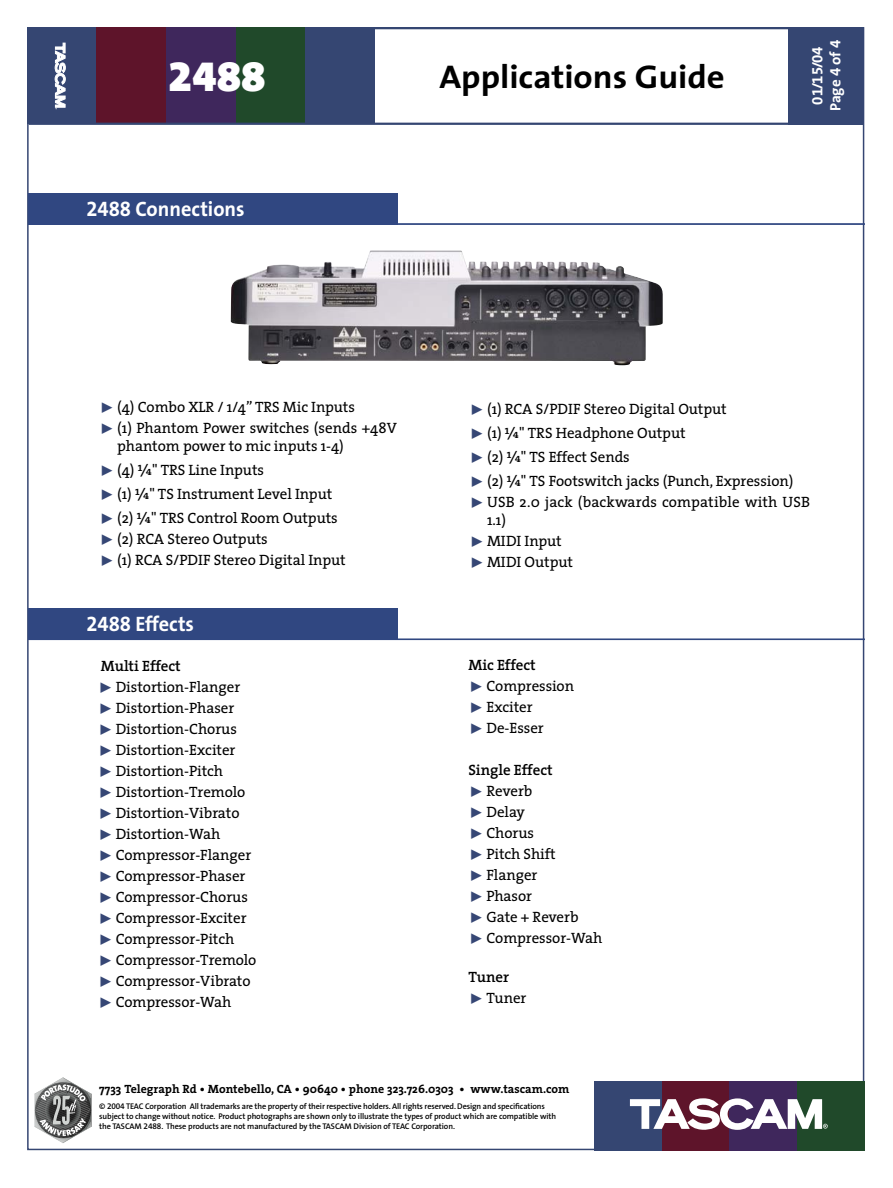
<style>
.page{position:relative;width:893px;height:1188px;background:#fff}
.page>*{position:absolute;margin:0;border:0;box-sizing:border-box;transform-origin:0 0}
.t1{font:42px "The Sans Black Expert";color:#fff;scale:1.05 1}
.t2{font:700 33px "The Sans";color:#000;scale:1.05 1}
.t3{font:700 21px "The Sans";color:#fff}
.t4{font:15px/21px "The Serif";letter-spacing:-.005em;color:#000}
.t5{font:600 15px/21px "The Serif";letter-spacing:-.005em;color:#000}
.t6{font:15px "The Sans Bold Expert";color:#fff}
.t7{font:700 15px "The Sans";letter-spacing:-.005em;color:#fff}
.t8{font:700 12px "The Serif";color:#000}
.t9{font:600 8.25px/9.9px "The Sans";letter-spacing:-.015em;color:#000}
.s1{font-family:"The Sans Bold Expert";font-weight:400}
.s2{font-family:"The Serif Expert";color:#364775}
.s3{font-family:"The Serif Expert"}
.s4{font-weight:600}
.s5{font-family:"The Serif Expert";font-weight:400;color:#364775}
.s6{font-weight:400}
.s7{font-family:"The Sans Semi Bold Expert";font-weight:400}
</style>
<div class="page">
<img style="left:231px;top:261px;width:432px;height:104px">
<div style="left:788px;top:27px;width:76px;height:97px;background:#354672"></div>
<div style="left:27px;top:27px;width:70px;height:97px;background:#354672"></div>
<div style="left:97px;top:27px;width:69px;height:97px;background:#5e142a"></div>
<div style="left:166px;top:27px;width:70px;height:97px;background:#3f275c"></div>
<div style="left:236px;top:27px;width:69px;height:97px;background:#20492a"></div>
<div style="left:305px;top:27px;width:70px;height:97px;background:#354672"></div>
<hr style="left:374px;top:27px;width:462px;height:2px;background:#354672">
<svg style="left:55px;top:43px;width:11px;height:66px"></svg>
<hr style="left:29px;top:123px;width:834px;height:2px;background:#354672">
<div style="left:594px;top:1082px;width:68px;height:69px;background:#354672"></div>
<div style="left:662px;top:1082px;width:67px;height:69px;background:#5e142a"></div>
<div style="left:729px;top:1082px;width:68px;height:69px;background:#3f275c"></div>
<div style="left:797px;top:1082px;width:68px;height:69px;background:#20492a"></div>
<svg style="left:630px;top:1098px;width:198px;height:32px"></svg>
<div style="left:29px;top:193px;width:369px;height:32px;background:#304781"></div>
<hr style="left:29px;top:223px;width:836px;height:2px;background:#304781">
<div style="left:29px;top:609px;width:369px;height:31px;background:#304781"></div>
<hr style="left:29px;top:639px;width:836px;height:1px;background:#304781">
<svg style="left:34px;top:1078px;width:58px;height:65px"></svg>
<h1 class="t1" style="left:168px;top:52px;width:94px">2488</h1>
<h2 class="t2" style="left:439px;top:64px;width:273px">Applications Guide</h2>
<h3 class="t3" style="left:86px;top:201px;width:160px"><span class="s1">2488</span> Connections</h3>
<p class="t6" style="left:809px;top:105px;width:60px;rotate:-90deg">01/15/04</p>
<p class="t7" style="left:830px;top:111px;width:73px;rotate:-90deg">Page <span class="s1">4</span> of <span class="s1">4</span></p>
<p class="t4" style="left:99px;top:398px;width:299px"><span class="s2">˘</span> (4) Combo XLR / 1/4” TRS Mic Inputs<br><span class="s2">˘</span> (1) Phantom Power switches (sends +48V</p>
<p class="t4" style="left:99px;top:436px;width:246px;line-height:24px;text-indent:18px">phantom power to mic inputs 1-4) <span class="s2">˘</span> (4) <span class="s3">W</span>" TRS Line Inputs<br><span class="s2">˘</span> (1) <span class="s3">W</span>" TS Instrument Level Input <span class="s2">˘</span> (2) <span class="s3">W</span>" TRS Control Room Outputs</p>
<p class="t4" style="left:99px;top:530px;width:248px"><span class="s2">˘</span> (2) RCA Stereo Outputs<br><span class="s2">˘</span> (1) RCA S/PDIF Stereo Digital Input</p>
<p class="t4" style="left:469px;top:398px;width:326px;line-height:24px"><span class="s2">˘</span> (1) RCA S/PDIF Stereo Digital Output<br><span class="s2">˘</span> (1) <span class="s3">W</span>" TRS Headphone Output<br><span class="s2">˘</span> (2) <span class="s3">W</span>" TS Effect Sends<br><span class="s2">˘</span> (2) <span class="s3">W</span>" TS Footswitch jacks (Punch, Expression)</p>
<p class="t4" style="left:487px;top:494px;width:324px;line-height:18px;text-indent:-18px"><span class="s2">˘</span> USB 2.0 jack (backwards compatible with USB<br>1.1)</p>
<p class="t4" style="left:469px;top:532px;width:105px"><span class="s2">˘</span> MIDI Input <span class="s2">˘</span> MIDI Output</p>
<h3 class="t3" style="left:86px;top:616px;width:109px"><span class="s1">2488</span> Effects</h3>
<p class="t4" style="left:98px;top:657px;width:160px"><span class="s4">Multi Effect<br></span><span class="s2">˘</span> Distortion-Flanger <span class="s2">˘</span> Distortion-Phaser<br><span class="s2">˘</span> Distortion-Chorus<br><span class="s2">˘</span> Distortion-Exciter<br><span class="s2">˘</span> Distortion-Pitch<br><span class="s2">˘</span> Distortion-Tremolo <span class="s2">˘</span> Distortion-Vibrato <span class="s2">˘</span> Distortion-Wah<br><span class="s2">˘</span> Compressor-Flanger <span class="s2">˘</span> Compressor-Phaser <span class="s2">˘</span> Compressor-Chorus <span class="s2">˘</span> Compressor-Exciter <span class="s2">˘</span> Compressor-Pitch<br><span class="s2">˘</span> Compressor-Tremolo <span class="s2">˘</span> Compressor-Vibrato <span class="s2">˘</span> Compressor-Wah</p>
<p class="t4" style="left:468px;top:656px;width:107px"><span class="s4">Mic Effect<br></span><span class="s2">˘</span> Compression <span class="s2">˘</span> Exciter<br><span class="s2">˘</span> De-Esser</p>
<p class="t4" style="left:468px;top:761px;width:135px"><span class="s4">Single Effect<br></span><span class="s2">˘</span> Reverb<br><span class="s2">˘</span> Delay<br><span class="s2">˘</span> Chorus<br><span class="s2">˘</span> Pitch Shift<br><span class="s2">˘</span> Flanger<br><span class="s2">˘</span> Phasor<br><span class="s2">˘</span> Gate + Reverb<br><span class="s2">˘</span> Compressor-Wah</p>
<p class="t5" style="left:468px;top:968px;width:60px">Tuner <span class="s5">˘</span> <span class="s6">Tuner</span></p>
<p class="t8" style="left:99px;top:1085px;width:472px">7733 Telegraph Rd • Montebello, CA • 90640 • phone 323.726.0303 • www.tascam.com</p>
<p class="t9" style="left:99px;top:1102px;width:459px">© <span class="s7">2004</span> TEAC Corporation All trademarks are the property of their respective holders. All rights reserved. Design and specifications subject to change without notice. Product photographs are shown only to illustrate the types of product which are compatible with the TASCAM <span class="s7">2488</span>. These products are not manufactured by the TASCAM Division of TEAC Corporation.</p>
</div>
